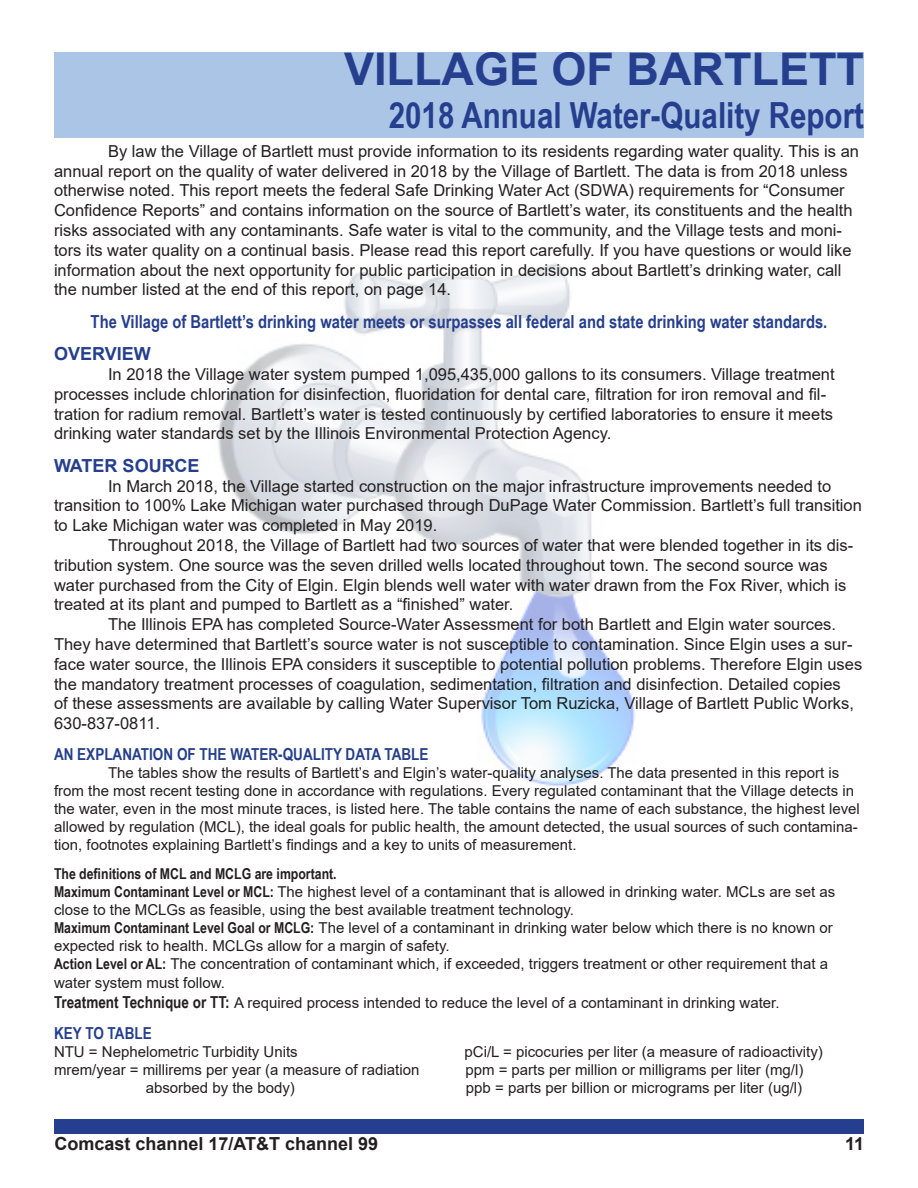
<style>
.page{position:relative;width:918px;height:1188px;background:#fff}
.page>*{position:absolute;margin:0;border:0;box-sizing:border-box;transform-origin:0 0}
.t1{font:700 45px "Arial";color:#253f8e}
.t2{font:700 36px "Arial Narrow";color:#253f8e}
.t3{font:700 18px "Arial Narrow";color:#253f8e}
.t4{font:700 18px "Arial";color:#231f20}
.t5{font:700 18px "Arial";color:#253f8e}
.t6{font:16.5px/19.8px "Arial";color:#231f20}
.t7{font:700 16.5px "Arial Narrow";color:#253f8e}
.t8{font:15px/18px "Arial";color:#231f20}
.t9{font:700 15px "Arial Narrow";color:#231f20}
.s1{font-family:"Arial Narrow";font-weight:700}
.s2{font-family:"Arial Narrow";font-weight:700;font-size:16.5px}
</style>
<div class="page">
<img style="left:218px;top:263px;width:417px;height:523px">
<div style="left:54px;top:1119px;width:810px;height:15px;background:#253f8e"></div>
<div style="left:54px;top:52px;width:810px;height:86px;background:#abc5e6"></div>
<p class="t1" style="left:344px;top:38px;width:522px">VILLAGE OF BARTLETT</p>
<p class="t2" style="left:389px;top:89px;width:477px">2018 Annual Water-Quality Report</p>
<p class="t6" style="left:54px;top:141px;width:807px;text-indent:54px">By law the Village of Bartlett must provide information to its residents regarding water quality. This is an annual report on the quality of water delivered in 2018 by the Village of Bartlett. The data is from 2018 unless otherwise noted. This report meets the federal Safe Drinking Water Act (SDWA) requirements for “Consumer Confidence Reports” and contains information on the source of Bartlett’s water, its constituents and the health risks associated with any contaminants. Safe water is vital to the community, and the Village tests and moni&shy;tors its water quality on a continual basis. Please read this report carefully. If you have questions or would like information about the next opportunity for public participation in decisions about Bartlett’s drinking water, call the number listed at the end of this report, on page 14.</p>
<p class="t3" style="left:91px;top:308px;width:738px">The Village of Bartlett’s drinking water meets or surpasses all federal and state drinking water standards.</p>
<p class="t5" style="left:54px;top:341px;width:98px">OVERVIEW</p>
<p class="t6" style="left:54px;top:364px;width:782px;text-indent:54px">In 2018 the Village water system pumped 1,095,435,000 gallons to its consumers. Village treatment processes include chlorination for disinfection, fluoridation for dental care, filtration for iron removal and fil&shy;tration for radium removal. Bartlett’s water is tested continuously by certified laboratories to ensure it meets drinking water standards set by the Illinois Environmental Protection Agency.</p>
<p class="t5" style="left:54px;top:453px;width:147px">WATER SOURCE</p>
<p class="t6" style="left:54px;top:476px;width:809px;text-indent:54px">In March 2018, the Village started construction on the major infrastructure improvements needed to transition to 100% Lake Michigan water purchased through DuPage Water Commission. Bartlett’s full transition to Lake Michigan water was completed in May 2019.</p>
<p class="t6" style="left:54px;top:535px;width:801px;text-indent:54px">Throughout 2018, the Village of Bartlett had two sources of water that were blended together in its dis&shy;tribution system. One source was the seven drilled wells located throughout town. The second source was</p>
<p class="t6" style="left:54px;top:575px;width:794px">water purchased from the City of Elgin. Elgin blends well water with water drawn from the Fox River, which is treated at its plant and pumped to Bartlett as a “finished” water.</p>
<p class="t6" style="left:54px;top:614px;width:810px;text-indent:54px">The Illinois EPA has completed Source-Water Assessment for both Bartlett and Elgin water sources.<br>They have determined that Bartlett’s source water is not susceptible to contamination. Since Elgin uses a sur&shy;face water source, the Illinois EPA considers it susceptible to potential pollution problems. Therefore Elgin uses the mandatory treatment processes of coagulation, sedimentation, filtration and disinfection. Detailed copies<br>of these assessments are available by calling Water Supervisor Tom Ruzicka, Village of Bartlett Public Works, 630-837-0811.</p>
<p class="t7" style="left:54px;top:741px;width:376px">AN EXPLANATION OF THE WATER-QUALITY DATA TABLE</p>
<p class="t8" style="left:54px;top:763px;width:807px;text-indent:54px">The tables show the results of Bartlett’s and Elgin’s water-quality analyses. The data presented in this report is from the most recent testing done in accordance with regulations. Every regulated contaminant that the Village detects in the water, even in the most minute traces, is listed here. The table contains the name of each substance, the highest level allowed by regulation (MCL), the ideal goals for public health, the amount detected, the usual sources of such contamina&shy;tion, footnotes explaining Bartlett’s findings and a key to units of measurement.</p>
<p class="t9" style="left:54px;top:862px;width:284px">The definitions of MCL and MCLG are important.</p>
<p class="t8" style="left:54px;top:882px;width:783px"><span class="s1">Maximum Contaminant Level or MCL:</span> The highest level of a contaminant that is allowed in drinking water. MCLs are set as close to the MCLGs as feasible, using the best available treatment technology.</p>
<p class="t8" style="left:54px;top:918px;width:780px"><span class="s1">Maximum Contaminant Level Goal or MCLG:</span> The level of a contaminant in drinking water below which there is no known or expected risk to health. MCLGs allow for a margin of safety.</p>
<p class="t8" style="left:54px;top:953px;width:776px;line-height:19.8px"><span class="s1">Action Level or AL:</span> The concentration of contaminant which, if exceeded, triggers treatment or other requirement that a water system must follow.</p>
<p class="t8" style="left:54px;top:994px;width:727px"><span class="s2">Treatment Technique or TT:</span> A required process intended to reduce the level of a contaminant in drinking water.</p>
<p class="t7" style="left:54px;top:1020px;width:99px">KEY TO TABLE</p>
<p class="t8" style="left:54px;top:1042px;width:245px">NTU = Nephelometric Turbidity Units</p>
<p class="t8" style="left:465px;top:1042px;width:360px">pCi/L = picocuries per liter (a measure of radioactivity)</p>
<p class="t8" style="left:54px;top:1060px;width:367px">mrem/year = millirems per year (a measure of radiation</p>
<p class="t8" style="left:465px;top:1060px;width:339px">ppm = parts per million or milligrams per liter (mg/l)</p>
<p class="t8" style="left:146px;top:1078px;width:151px">absorbed by the body)</p>
<p class="t8" style="left:466px;top:1078px;width:338px">ppb = parts per billion or micrograms per liter (ug/l)</p>
<p class="t4" style="left:54px;top:1131px;width:325px">Comcast channel 17/AT&amp;T channel 99</p>
<p class="t4" style="left:845px;top:1131px;width:21px">11</p>
</div>
